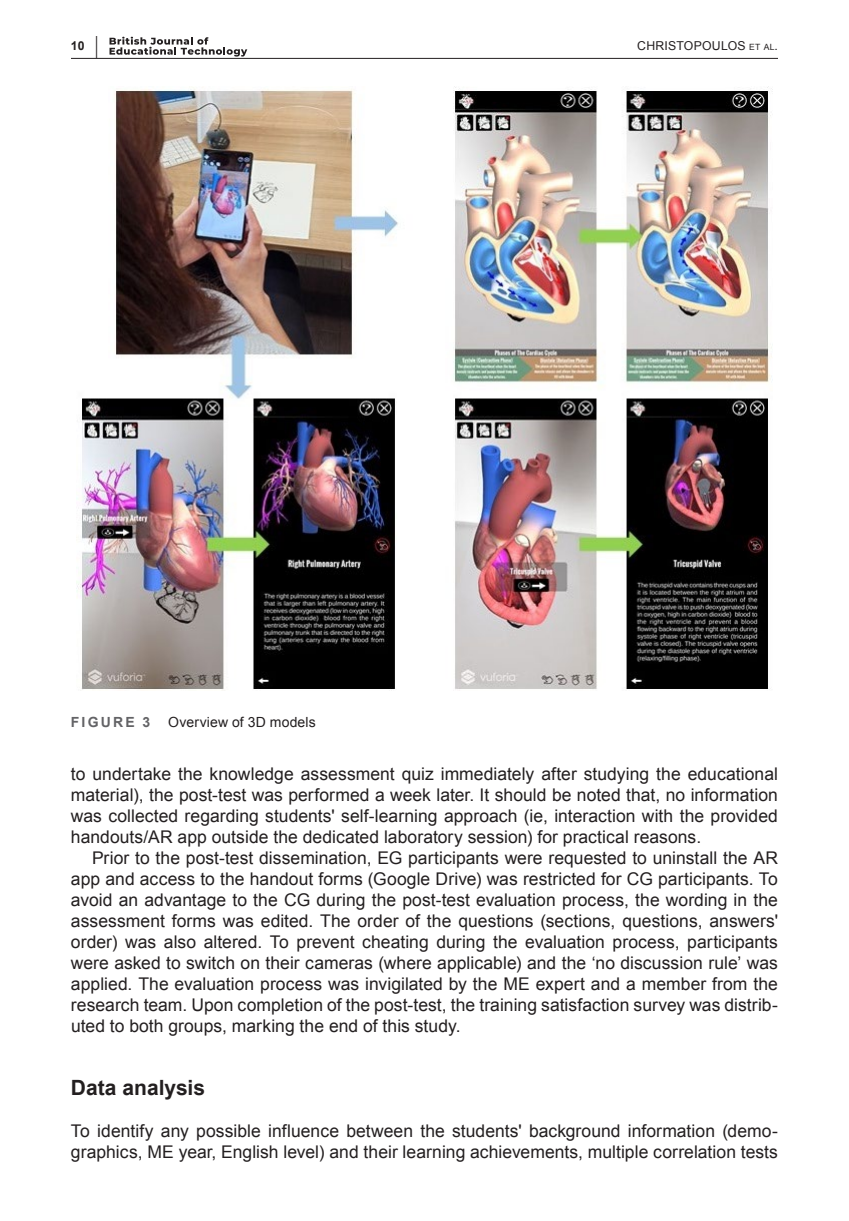
<style>
.page{position:relative;width:849px;height:1221px;background:#fff}
.page>*{position:absolute;margin:0;border:0;box-sizing:border-box;transform-origin:0 0}
.t1{font:700 21px "Arial";color:#231f20}
.t2{font:17.5px/21px "Arial";letter-spacing:.005em;color:#231f20;text-align:justify}
.t3{font:14px "Arial";letter-spacing:.015em;color:#231f20}
.t4{font:700 14px "Arial";letter-spacing:.155em;color:#636366}
.t5{font:12.25px "Arial";letter-spacing:.02em;color:#231f20}
.t6{font:700 12.25px "Arial";color:#231f20}
.s1{font-size:23.62px}
.s2{font-size:8.58px}
</style>
<div class="page">
<hr style="left:71px;top:58px;width:706px;height:1px;background:#231f20">
<svg style="left:109px;top:37px;width:138px;height:20px"></svg>
<img style="left:77px;top:87px;width:694px;height:603px">
<p class="t6" style="left:71px;top:38px;width:28px">10 <span class="s1">|</span></p>
<p class="t5" style="left:637px;top:38px;width:142px">CHRISTOPOULOS <span class="s2">et al</span>.</p>
<p class="t4" style="left:71px;top:713px;width:81px">FIGURE 3</p>
<p class="t3" style="left:168px;top:713px;width:149px">Overview of 3D models</p>
<p class="t2" style="left:71px;top:763px;width:708px">to undertake the knowledge assessment quiz immediately after studying the educational material), the post-test was performed a week later. It should be noted that, no information was collected regarding students' self-learning approach (ie, interaction with the provided handouts/AR app outside the dedicated laboratory session) for practical reasons.</p>
<p class="t2" style="left:71px;top:847px;width:708px;text-indent:21px">Prior to the post-test dissemination, EG participants were requested to uninstall the AR app and access to the handout forms (Google Drive) was restricted for CG participants. To avoid an advantage to the CG during the post-test evaluation process, the wording in the assessment forms was edited. The order of the questions (sections, questions, answers' order) was also altered. To prevent cheating during the evaluation process, participants were asked to switch on their cameras (where applicable) and the ‘no discussion rule’ was applied. The evaluation process was invigilated by the ME expert and a member from the research team. Upon completion of the post-test, the training satisfaction survey was distrib&shy;uted to both groups, marking the end of this study.</p>
<p class="t1" style="left:71px;top:1073px;width:136px">Data analysis</p>
<p class="t2" style="left:71px;top:1120px;width:708px">To identify any possible influence between the students' background information (demo&shy;graphics, ME year, English level) and their learning achievements, multiple correlation tests</p>
</div>
